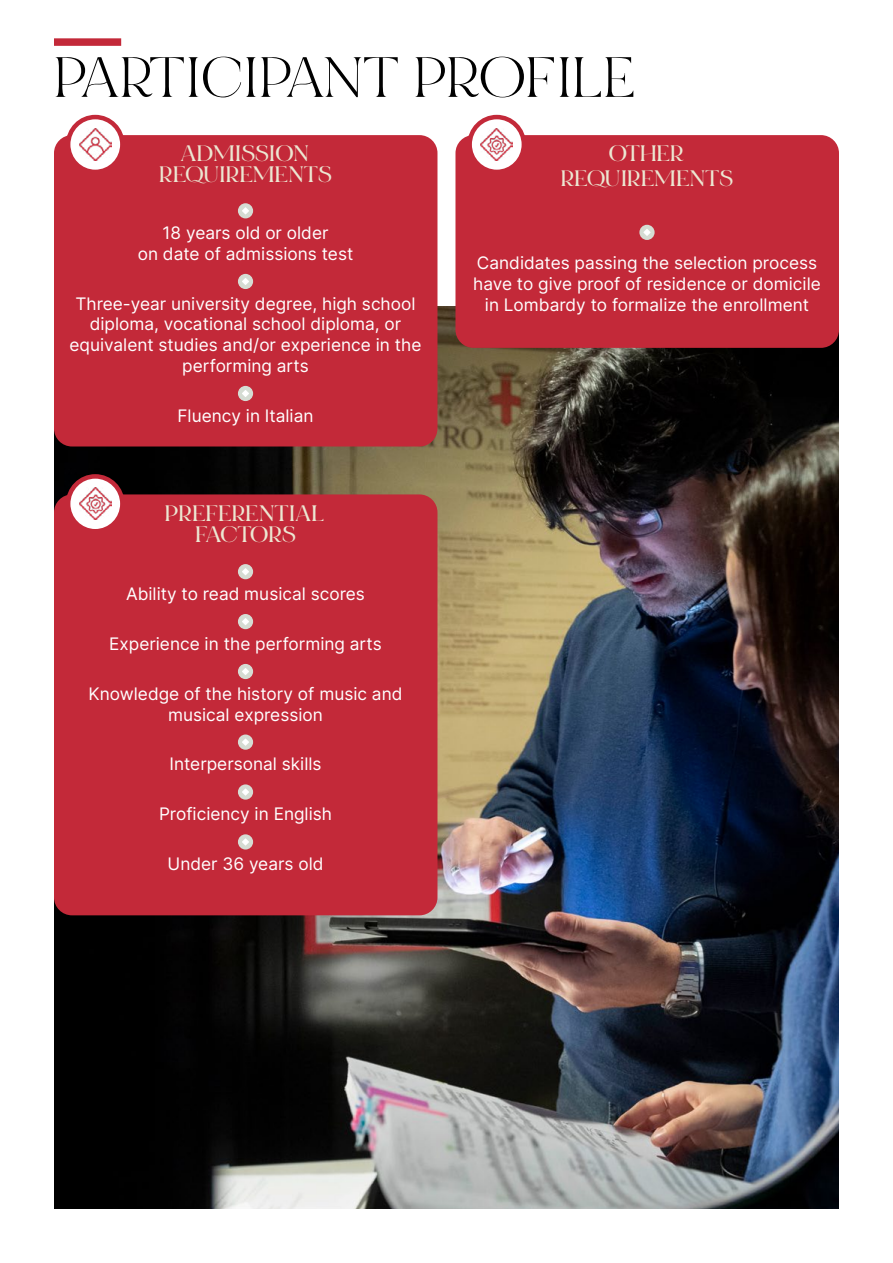
<style>
.page{position:relative;width:893px;height:1263px;background:#fff}
.page>*{position:absolute;margin:0;border:0;box-sizing:border-box;transform-origin:0 0}
.t1{font:57px "Bon Vivant Serif";color:#000}
.t2{font:700 22.5px/21px "Bon Vivant Serif";color:#ece7d2;text-align:center}
.t3{font:17.25px/20.7px "Inter";color:#fff;text-align:center}
</style>
<div class="page">
<img style="left:54px;top:306px;width:785px;height:903px">
<div style="left:54px;top:38px;width:67px;height:8px;background:#c32939"></div>
<div style="left:54px;top:135px;width:383px;height:311px;background:#c32939;border-radius:18px"></div>
<div style="left:238px;top:203px;width:15px;height:15px;background:#d5dcd3;border-radius:50%"></div>
<svg style="left:242px;top:207px;width:7px;height:7px"></svg>
<div style="left:238px;top:274px;width:15px;height:15px;background:#d5dcd3;border-radius:50%"></div>
<svg style="left:242px;top:278px;width:7px;height:7px"></svg>
<div style="left:238px;top:386px;width:15px;height:15px;background:#d5dcd3;border-radius:50%"></div>
<svg style="left:242px;top:390px;width:7px;height:7px"></svg>
<svg style="left:68px;top:117px;width:54px;height:55px"></svg>
<img style="left:79px;top:128px;width:32px;height:32px">
<div style="left:66px;top:115px;width:59px;height:59px;border:4px solid #c32939;border-radius:50%"></div>
<div style="left:54px;top:494px;width:383px;height:421px;background:#c32939;border-radius:18px"></div>
<div style="left:238px;top:564px;width:15px;height:15px;background:#d5dcd3;border-radius:50%"></div>
<svg style="left:242px;top:568px;width:7px;height:7px"></svg>
<div style="left:238px;top:614px;width:15px;height:15px;background:#d5dcd3;border-radius:50%"></div>
<svg style="left:242px;top:618px;width:7px;height:7px"></svg>
<div style="left:238px;top:664px;width:15px;height:15px;background:#d5dcd3;border-radius:50%"></div>
<svg style="left:242px;top:668px;width:7px;height:7px"></svg>
<div style="left:238px;top:734px;width:15px;height:16px;background:#d5dcd3;border-radius:50%"></div>
<svg style="left:242px;top:738px;width:7px;height:8px"></svg>
<div style="left:238px;top:784px;width:15px;height:16px;background:#d5dcd3;border-radius:50%"></div>
<svg style="left:242px;top:788px;width:7px;height:8px"></svg>
<div style="left:238px;top:834px;width:15px;height:15px;background:#d5dcd3;border-radius:50%"></div>
<div style="left:242px;top:838px;width:7px;height:7px;background:#fff;border-radius:3px"></div>
<svg style="left:68px;top:476px;width:54px;height:55px"></svg>
<img style="left:79px;top:488px;width:32px;height:31px">
<div style="left:66px;top:474px;width:59px;height:59px;border:4px solid #c32939;border-radius:50%"></div>
<div style="left:455px;top:135px;width:384px;height:213px;background:#c32939;border-radius:18px"></div>
<div style="left:639px;top:225px;width:16px;height:15px;background:#d5dcd3;border-radius:50%"></div>
<svg style="left:643px;top:229px;width:8px;height:7px"></svg>
<svg style="left:470px;top:117px;width:54px;height:55px"></svg>
<img style="left:481px;top:128px;width:32px;height:32px">
<div style="left:467px;top:115px;width:59px;height:59px;border:4px solid #c32939;border-radius:50%"></div>
<h1 class="t1" style="left:54px;top:44px;width:583px">PARTICIPANT PROFILE</h1>
<h2 class="t2" style="left:159px;top:143px;width:174px">ADMISSION<br>REQUIREMENTS</h2>
<p class="t3" style="left:138px;top:222px;width:217px">18 years old or older<br>on date of admissions test</p>
<p class="t3" style="left:70px;top:293px;width:353px">Three-year university degree, high school diploma, vocational school diploma, or equivalent studies and/or experience in the performing arts</p>
<p class="t3" style="left:177px;top:405px;width:138px">Fluency in Italian</p>
<h2 class="t2" style="left:165px;top:504px;width:161px">PREFERENTIAL<br>FACTORS</h2>
<p class="t3" style="left:126px;top:583px;width:240px">Ability to read musical scores</p>
<p class="t3" style="left:109px;top:633px;width:274px">Experience in the performing arts</p>
<p class="t3" style="left:89px;top:683px;width:315px">Knowledge of the history of music and musical expression</p>
<p class="t3" style="left:169px;top:753px;width:154px">Interpersonal skills</p>
<p class="t3" style="left:159px;top:803px;width:174px">Proficiency in English</p>
<p class="t3" style="left:168px;top:853px;width:157px">Under 36 years old</p>
<h2 class="t2" style="left:561px;top:141px;width:174px;line-height:25.2px">OTHER<br>REQUIREMENTS</h2>
<p class="t3" style="left:473px;top:252px;width:349px">Candidates passing the selection process have to give proof of residence or domicile in Lombardy to formalize the enrollment</p>
</div>
